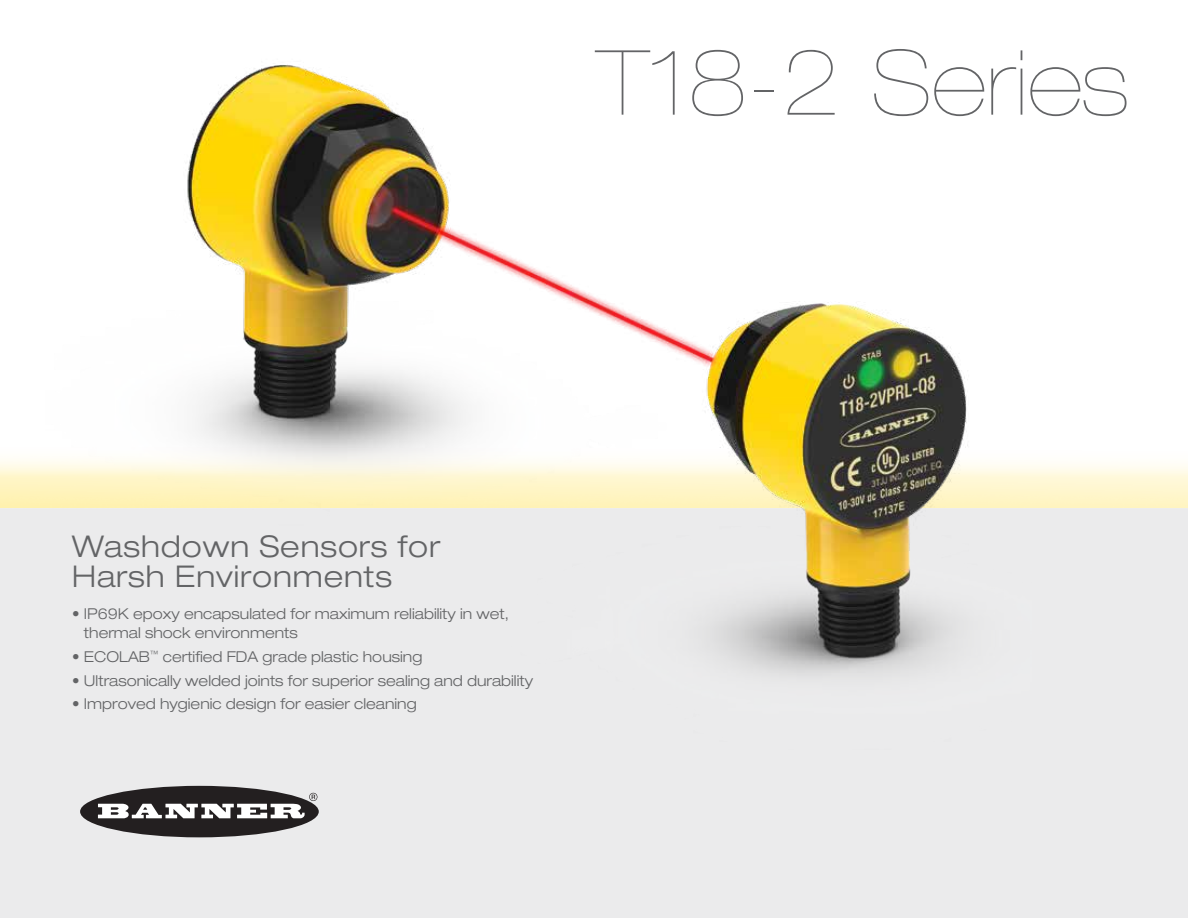
<style>
.page{position:relative;width:1188px;height:918px;background:#fff}
.page>*{position:absolute;margin:0;border:0;box-sizing:border-box;transform-origin:0 0}
.t1{font:200 expanded 90px "Helvetica Neue LT Pro";letter-spacing:.01em;color:#636466}
.t2{font:300 expanded 30px/30px "Helvetica Neue LT Pro";letter-spacing:.03em;color:#636466}
.t3{font:300 expanded 15px/19.5px "Helvetica Neue LT Pro";color:#636466}
</style>
<div class="page">
<div style="left:0;top:508px;width:1188px;height:410px;background:#ebebec"></div>
<div style="left:80px;top:786px;width:239px;height:51px;background:#231f20;border-radius:50%"></div>
<svg style="left:98px;top:793px;width:219px;height:25px"></svg>
<img style="left:45px;top:64px;width:986px;height:612px">
<h1 class="t1" style="left:597px;top:30px;width:532px">T18-2 Series</h1>
<h2 class="t2" style="left:72px;top:531px;width:369px">Washdown Sensors for<br>Harsh Environments</h2>
<p class="t3" style="left:84px;top:604px;width:427px;text-indent:-12px">• IP69K epoxy encapsulated for maximum reliability in wet, thermal shock environments</p>
<p class="t3" style="left:72px;top:647px;width:352px">• ECOLAB<sup>™</sup> certified FDA grade plastic housing</p>
<p class="t3" style="left:72px;top:670px;width:462px">• Ultrasonically welded joints for superior sealing and durability</p>
<p class="t3" style="left:72px;top:694px;width:346px">• Improved hygienic design for easier cleaning</p>
</div>
